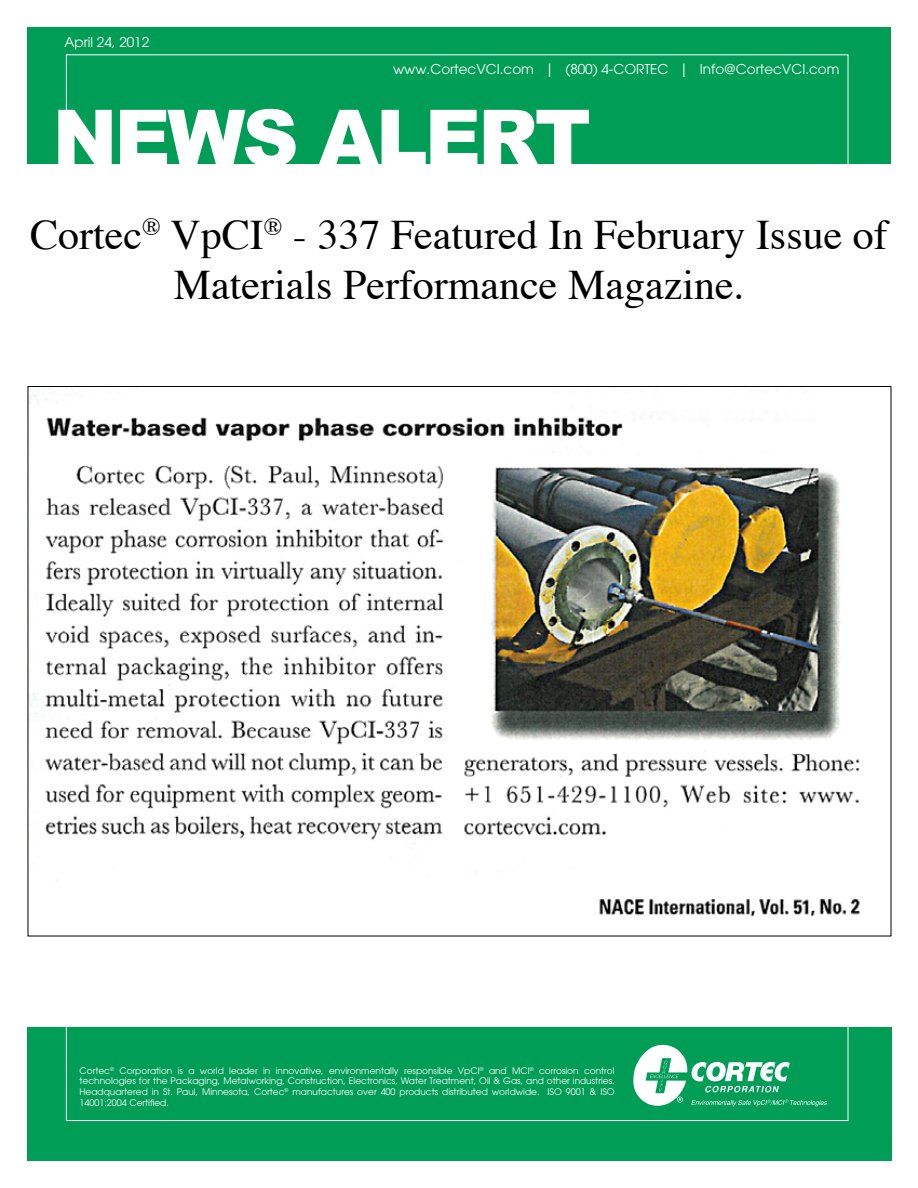
<style>
.page{position:relative;width:918px;height:1188px;background:#fff}
.page>*{position:absolute;margin:0;border:0;box-sizing:border-box;transform-origin:0 0}
.t1{font:900 78px "Arial";letter-spacing:-.04em;color:#fff}
.t2{font:42px/50.4px "Times";color:#000;text-align:center}
.t3{font:13.5px "Avant Garde";color:#fff}
.t4{font:9px/10.8px "Avant Garde";color:#fff;text-align:justify}
</style>
<div class="page">
<div style="left:27px;top:27px;width:864px;height:137px;background:#009d57"></div>
<div style="left:28px;top:1028px;width:864px;height:133px;background:#009d57"></div>
<svg style="left:633px;top:1044px;width:194px;height:63px"></svg>
<img style="left:30px;top:390px;width:830px;height:527px">
<h3 class="t3" style="left:64px;top:34px;width:86px">April 24, 2012</h3>
<h3 class="t3" style="left:393px;top:61px;width:448px">www.CortecVCI.com | (800) 4-CORTEC | Info@CortecVCI.com</h3>
<h1 class="t1" style="left:52px;top:81px;width:540px">NEWS ALERT</h1>
<h2 class="t2" style="left:30px;top:206px;width:859px">Cortec<sup>®</sup> VpCI<sup>®</sup> - 337 Featured In February Issue of<br>Materials Performance Magazine.</h2>
<p class="t4" style="left:79px;top:1065px;width:537px">Cortec<sup>®</sup> Corporation is a world leader in innovative, environmentally responsible VpCI<sup>®</sup> and MCI<sup>®</sup> corrosion control technologies for the Packaging, Metalworking, Construction, Electronics, Water Treatment, Oil &amp; Gas, and other industries.<br>Headquartered in St. Paul, Minnesota, Cortec<sup>®</sup> manufactures over 400 products distributed worldwide. ISO 9001 &amp; ISO 14001:2004 Certified.</p>
</div>
